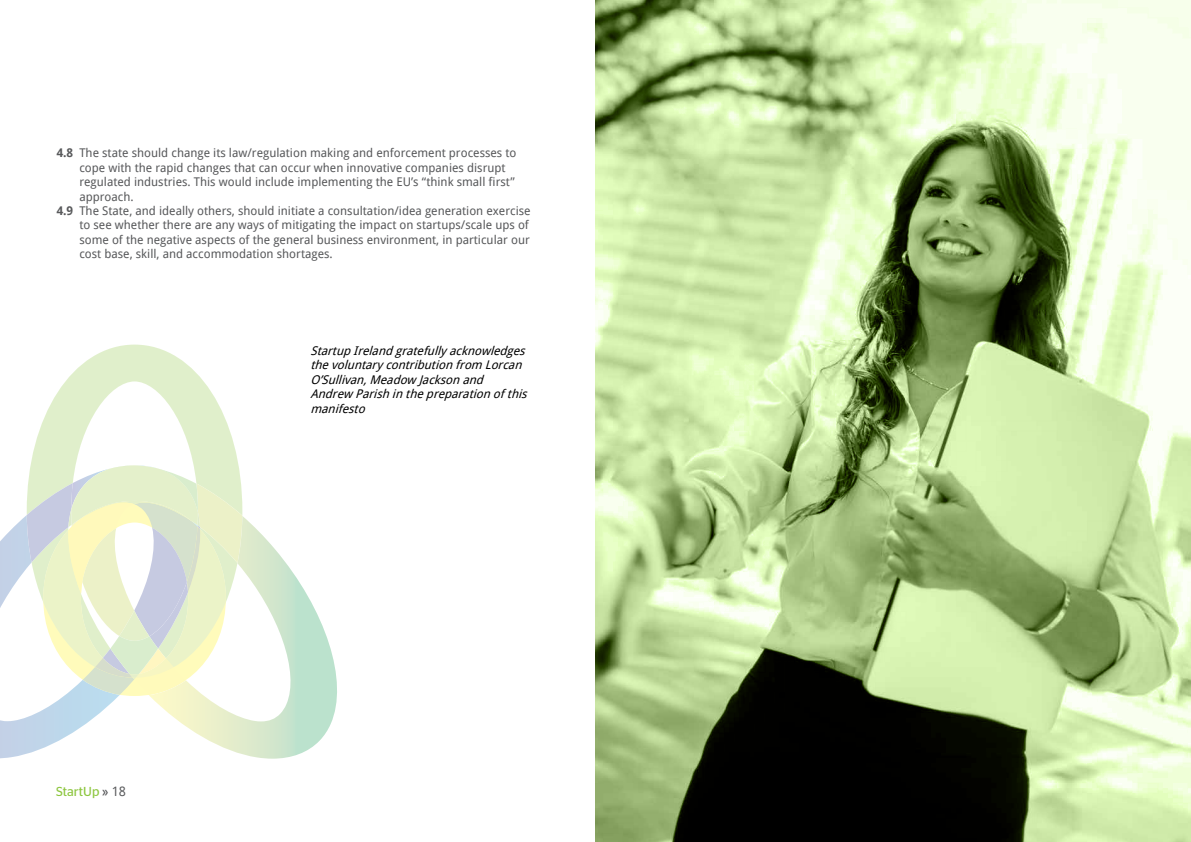
<style>
.page{position:relative;width:1191px;height:842px;background:#fff}
.page>*{position:absolute;margin:0;border:0;box-sizing:border-box;transform-origin:0 0}
.t1{font:13px "Stag Sans";color:#8dc63f}
.t2{font:12px "Droid Sans";color:#58595b}
.t3{font:italic 12px/14.4px "Droid Sans";color:#000}
.s1{font-weight:700}
.s2{color:#58595b}
.s3{font-family:"Droid Sans";color:#58595b}
</style>
<div class="page">
<img style="left:595px;top:0;width:596px;height:842px">
<svg style="left:30px;top:345px;width:209px;height:120px"></svg>
<svg style="left:242px;top:516px;width:95px;height:243px"></svg>
<svg style="left:0;top:465px;width:242px;height:293px"></svg>
<p class="t2" style="left:57px;top:146px;width:461px"><span class="s1">4.8</span> The state should change its law/regulation making and enforcement processes to</p>
<p class="t2" style="left:79px;top:161px;width:428px">cope with the rapid changes that can occur when innovative companies disrupt</p>
<p class="t2" style="left:79px;top:175px;width:437px">regulated industries. This would include implementing the EU’s “think small first”</p>
<p class="t2" style="left:79px;top:189px;width:56px">approach.</p>
<p class="t2" style="left:57px;top:204px;width:475px"><span class="s1">4.9</span> The State, and ideally others, should initiate a consultation/idea generation exercise</p>
<p class="t2" style="left:79px;top:218px;width:451px">to see whether there are any ways of mitigating the impact on startups/scale ups of</p>
<p class="t2" style="left:79px;top:233px;width:452px">some of the negative aspects of the general business environment, in particular our</p>
<p class="t2" style="left:79px;top:247px;width:255px">cost base, skill, and accommodation shortages.</p>
<p class="t1" style="left:56px;top:784px;width:72px">StartUp <span class="s2">»</span> <span class="s3">18</span></p>
<p class="t3" style="left:310px;top:344px;width:222px">StartupIrelandgratefully acknowledges thevoluntary contributionfrom Lorcan O’Sullivan,Meadow Jacksonand Andrew Parishinthepreparationof this manifesto</p>
</div>
